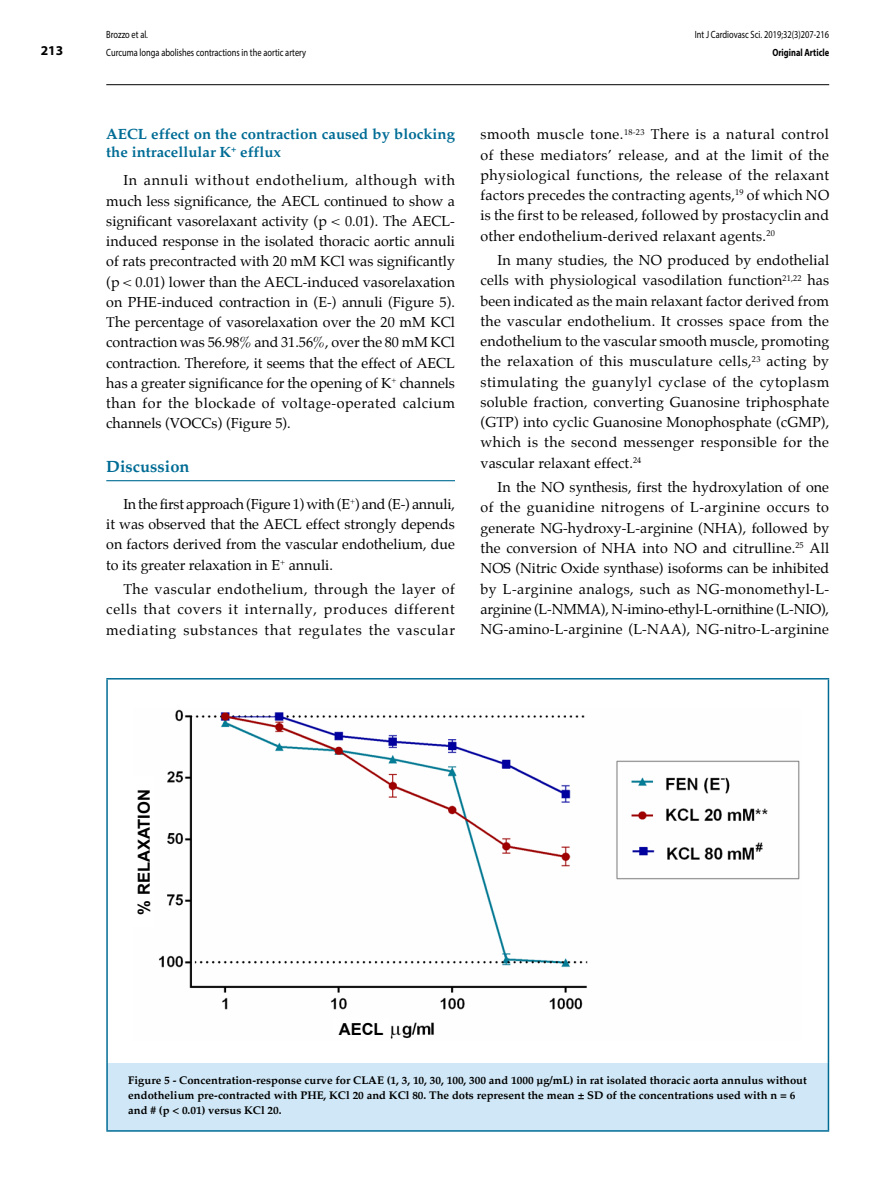
<style>
.page{position:relative;width:893px;height:1191px;background:#fff}
.page>*{position:absolute;margin:0;border:0;box-sizing:border-box;transform-origin:0 0}
.t1{font:700 16.5px "Arial";color:#000}
.t2{font:700 16.5px "Palatino";color:#006c95}
.t3{font:700 15px/18px "Palatino";color:#006c95}
.t4{font:14.25px/20.2px "Palatino";letter-spacing:.015em;color:#000;text-align:justify}
.t5{font:700 13.5px "Myriad Pro";color:#000}
.t6{font:700 11.25px/15px "Palatino";color:#000}
.t7{font:10.5px/18px "Myriad Pro";color:#000;scale:.8 1}
.t8{font:700 10.5px "Myriad Pro";color:#000;scale:.8 1}
</style>
<div class="page">
<hr style="left:106px;top:84px;width:723px;height:1px;background:#000">
<div style="left:107px;top:1063px;width:721px;height:68px;background:#cfe7f6"></div>
<hr style="left:106px;top:1063px;width:2px;height:67px;background:#006c95">
<hr style="left:828px;top:1063px;width:1px;height:67px;background:#006c95">
<hr style="left:106px;top:1130px;width:723px;height:1px;background:#006c95">
<hr style="left:106px;top:678px;width:723px;height:1px;background:#006c95">
<hr style="left:106px;top:679px;width:2px;height:384px;background:#006c95">
<hr style="left:828px;top:679px;width:1px;height:384px;background:#006c95">
<img style="left:158px;top:709px;width:642px;height:330px">
<div style="left:333px;top:1018px;width:56px;height:21px;background:#fff"></div>
<hr style="left:106px;top:480px;width:349px;height:1px;background:#006c95">
<p class="t5" style="left:41px;top:42px;width:24px">213</p>
<p class="t7" style="left:106px;top:25px;width:251px">Brozzo et al.<br>Curcuma longa abolishes contractions in the aortic artery</p>
<p class="t7" style="left:695px;top:25px;width:170px">Int J Cardiovasc Sci. 2019;32(3)207-216</p>
<p class="t8" style="left:772px;top:45px;width:73px">Original Article</p>
<p class="t3" style="left:106px;top:125px;width:350px">AECL effect on the contraction caused by blocking the intracellular K<sup>+</sup> efflux</p>
<p class="t4" style="left:106px;top:170px;width:350px;text-indent:17px">In annuli without endothelium, although with much less significance, the AECL continued to show a significant vasorelaxant activity (p &lt; 0.01). The AECL&shy;induced response in the isolated thoracic aortic annuli of rats precontracted with 20 mM KCl was significantly (p &lt; 0.01) lower than the AECL-induced vasorelaxation on PHE-induced contraction in (E-) annuli (Figure 5).<br>The percentage of vasorelaxation over the 20 mM KCl contraction was 56.98% and 31.56%, over the 80 mM KCl contraction. Therefore, it seems that the effect of AECL has a greater significance for the opening of K<sup>+</sup> channels than for the blockade of voltage-operated calcium channels (VOCCs) (Figure 5).</p>
<p class="t2" style="left:106px;top:456px;width:85px">Discussion</p>
<p class="t4" style="left:106px;top:494px;width:350px;text-indent:17px">In the first approach (Figure 1) with (E<sup>+</sup>) and (E-) annuli, it was observed that the AECL effect strongly depends on factors derived from the vascular endothelium, due to its greater relaxation in E<sup>+</sup> annuli.</p>
<p class="t4" style="left:106px;top:579px;width:350px;text-indent:17px">The vascular endothelium, through the layer of cells that covers it internally, produces different mediating substances that regulates the vascular</p>
<p class="t4" style="left:480px;top:125px;width:350px">smooth muscle tone.<sup>18-23</sup> There is a natural control of these mediators’ release, and at the limit of the physiological functions, the release of the relaxant factors precedes the contracting agents,<sup>19</sup> of which NO is the first to be released, followed by prostacyclin and other endothelium-derived relaxant agents.<sup>20</sup></p>
<p class="t4" style="left:480px;top:250px;width:350px;text-indent:17px">In many studies, the NO produced by endothelial cells with physiological vasodilation function<sup>21,22</sup> has been indicated as the main relaxant factor derived from the vascular endothelium. It crosses space from the endothelium to the vascular smooth muscle, promoting the relaxation of this musculature cells,<sup>23</sup> acting by stimulating the guanylyl cyclase of the cytoplasm soluble fraction, converting Guanosine triphosphate (GTP) into cyclic Guanosine Monophosphate (cGMP), which is the second messenger responsible for the vascular relaxant effect.<sup>24</sup></p>
<p class="t4" style="left:480px;top:477px;width:350px;text-indent:17px">In the NO synthesis, first the hydroxylation of one of the guanidine nitrogens of L-arginine occurs to generate NG-hydroxy-L-arginine (NHA), followed by the conversion of NHA into NO and citrulline.<sup>25</sup> All NOS (Nitric Oxide synthase) isoforms can be inhibited by L-arginine analogs, such as NG-monomethyl-L&shy;arginine (L-NMMA), N-imino-ethyl-L-ornithine (L-NIO), NG-amino-L-arginine (L-NAA), NG-nitro-L-arginine</p>
<p class="t1" style="left:133px;top:914px;width:127px;rotate:-90deg">% RELAXATION</p>
<p class="t1" style="left:339px;top:1017px;width:46px">AECL</p>
<p class="t6" style="left:128px;top:1072px;width:680px">Figure 5 - Concentration-response curve for CLAE (1, 3, 10, 30, 100, 300 and 1000 µg/mL) in rat isolated thoracic aorta annulus without endothelium pre-contracted with PHE, KCl 20 and KCl 80. The dots represent the mean ± SD of the concentrations used with n = 6 and # (p &lt; 0.01) versus KCl 20.</p>
</div>
